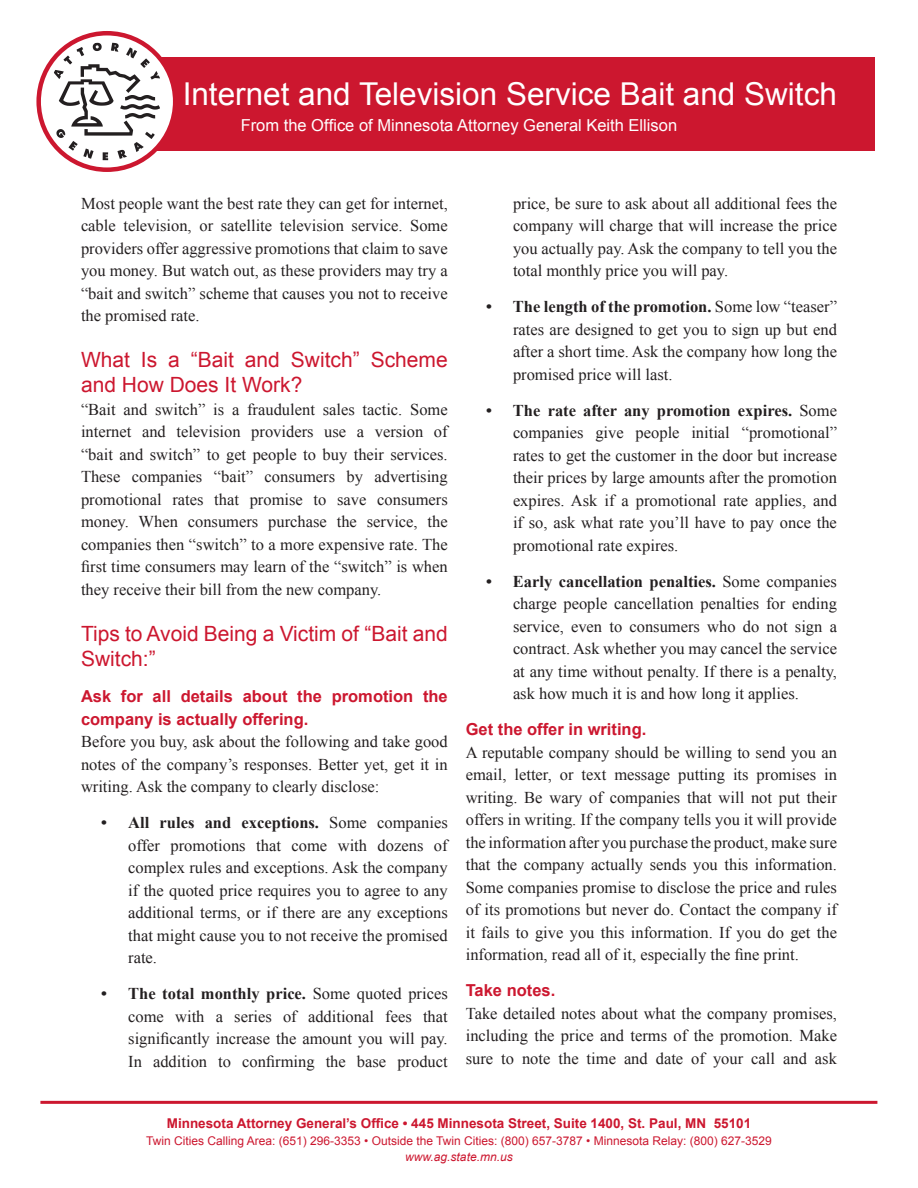
<style>
.page{position:relative;width:918px;height:1188px;background:#fff}
.page>*{position:absolute;margin:0;border:0;box-sizing:border-box;transform-origin:0 0}
.h1{font:31.5px "Arial";color:#fff}
.h2{font:21px/25.5px "Arial";color:#cc172f}
.li{font:16.5px/22.5px "Times New Roman";color:#231f20;text-align:justify}
.p_1{font:16.5px/22.5px "Times New Roman";color:#231f20;text-align:justify}
.p{font:16.5px/22.5px "Times New Roman";color:#231f20;text-align:justify}
.h3{font:700 16.5px/22.5px "Arial";color:#cc172f}
.t1{font:16.5px "Arial";color:#fff}
.t2{font:700 13.5px "Arial";color:#cc172f}
.t3{font:12px/16.5px "Arial";color:#cc172f;text-align:center}
.s1{font-weight:700}
.s2{font-style:italic}
</style>
<div class="page">
<div style="left:60px;top:57px;width:815px;height:93px;background:#cc172f"></div>
<svg style="left:39px;top:33px;width:136px;height:137px"></svg>
<svg style="left:54px;top:43px;width:106px;height:117px"></svg>
<div style="left:36px;top:31px;width:141px;height:141px;border:4px solid #cc172f;border-radius:50%"></div>
<hr style="left:40px;top:1101px;width:837px;height:3px;background:#cc172f">
<h1 class="h1" style="left:183px;top:73px;width:656px">Internet and Television Service Bait and Switch</h1>
<p class="t1" style="left:241px;top:115px;width:438px">From the Office of Minnesota Attorney General Keith Ellison</p>
<p class="p" style="left:81px;top:192px;width:368px">Most people want the best rate they can get for internet, cable television, or satellite television service. Some providers offer aggressive promotions that claim to save you money. But watch out, as these providers may try a “bait and switch” scheme that causes you not to receive the promised rate.</p>
<h2 class="h2" style="left:81px;top:347px;width:368px">What Is a “Bait and Switch” Scheme and How Does It Work?</h2>
<p class="p_1" style="left:81px;top:398px;width:368px">“Bait and switch” is a fraudulent sales tactic. Some internet and television providers use a version of “bait and switch” to get people to buy their services.<br>These companies “bait” consumers by advertising promotional rates that promise to save consumers money. When consumers purchase the service, the companies then “switch” to a more expensive rate. The first time consumers may learn of the “switch” is when they receive their bill from the new company.</p>
<h2 class="h2" style="left:81px;top:621px;width:368px">Tips to Avoid Being a Victim of “Bait and<br>Switch:”</h2>
<h3 class="h3" style="left:81px;top:686px;width:368px">Ask for all details about the promotion the company is actually offering.</h3>
<p class="p_1" style="left:81px;top:730px;width:368px">Before you buy, ask about the following and take good notes of the company’s responses. Better yet, get it in writing. Ask the company to clearly disclose:</p>
<p class="li" style="left:128px;top:811px;width:321px;text-indent:-27px"><span class="s1">• All rules and exceptions.</span> Some companies offer promotions that come with dozens of complex rules and exceptions. Ask the company if the quoted price requires you to agree to any additional terms, or if there are any exceptions that might cause you to not receive the promised rate.</p>
<p class="li" style="left:128px;top:982px;width:321px;text-indent:-27px"><span class="s1">• The total monthly price.</span> Some quoted prices come with a series of additional fees that significantly increase the amount you will pay.<br>In addition to confirming the base product</p>
<p class="li" style="left:513px;top:192px;width:326px">price, be sure to ask about all additional fees the company will charge that will increase the price you actually pay. Ask the company to tell you the total monthly price you will pay.</p>
<p class="li" style="left:513px;top:295px;width:326px;text-indent:-27px"><span class="s1">• The length of the promotion.</span> Some low “teaser” rates are designed to get you to sign up but end after a short time. Ask the company how long the promised price will last.</p>
<p class="li" style="left:513px;top:399px;width:326px;text-indent:-27px"><span class="s1">• The rate after any promotion expires.</span> Some companies give people initial “promotional” rates to get the customer in the door but increase their prices by large amounts after the promotion expires. Ask if a promotional rate applies, and if so, ask what rate you’ll have to pay once the promotional rate expires.</p>
<p class="li" style="left:513px;top:570px;width:326px;text-indent:-27px"><span class="s1">• Early cancellation penalties.</span> Some companies charge people cancellation penalties for ending service, even to consumers who do not sign a contract. Ask whether you may cancel the service at any time without penalty. If there is a penalty, ask how much it is and how long it applies.</p>
<h3 class="h3" style="left:466px;top:719px;width:182px">Get the offer in writing.</h3>
<p class="p_1" style="left:466px;top:741px;width:373px">A reputable company should be willing to send you an email, letter, or text message putting its promises in writing. Be wary of companies that will not put their offers in writing. If the company tells you it will provide the information after you purchase the product, make sure that the company actually sends you this information.<br>Some companies promise to disclose the price and rules of its promotions but never do. Contact the company if it fails to give you this information. If you do get the information, read all of it, especially the fine print.</p>
<h3 class="h3" style="left:466px;top:980px;width:91px">Take notes.</h3>
<p class="p_1" style="left:466px;top:1002px;width:373px">Take detailed notes about what the company promises, including the price and terms of the promotion. Make sure to note the time and date of your call and ask</p>
<p class="t2" style="left:167px;top:1115px;width:586px">Minnesota Attorney General’s Office • 445 Minnesota Street, Suite 1400, St. Paul, MN 55101</p>
<p class="t3" style="left:146px;top:1133px;width:627px">Twin Cities Calling Area: (651) 296-3353 • Outside the Twin Cities: (800) 657-3787 • Minnesota Relay: (800) 627-3529 <span class="s2">www.ag.state.mn.us</span></p>
</div>
